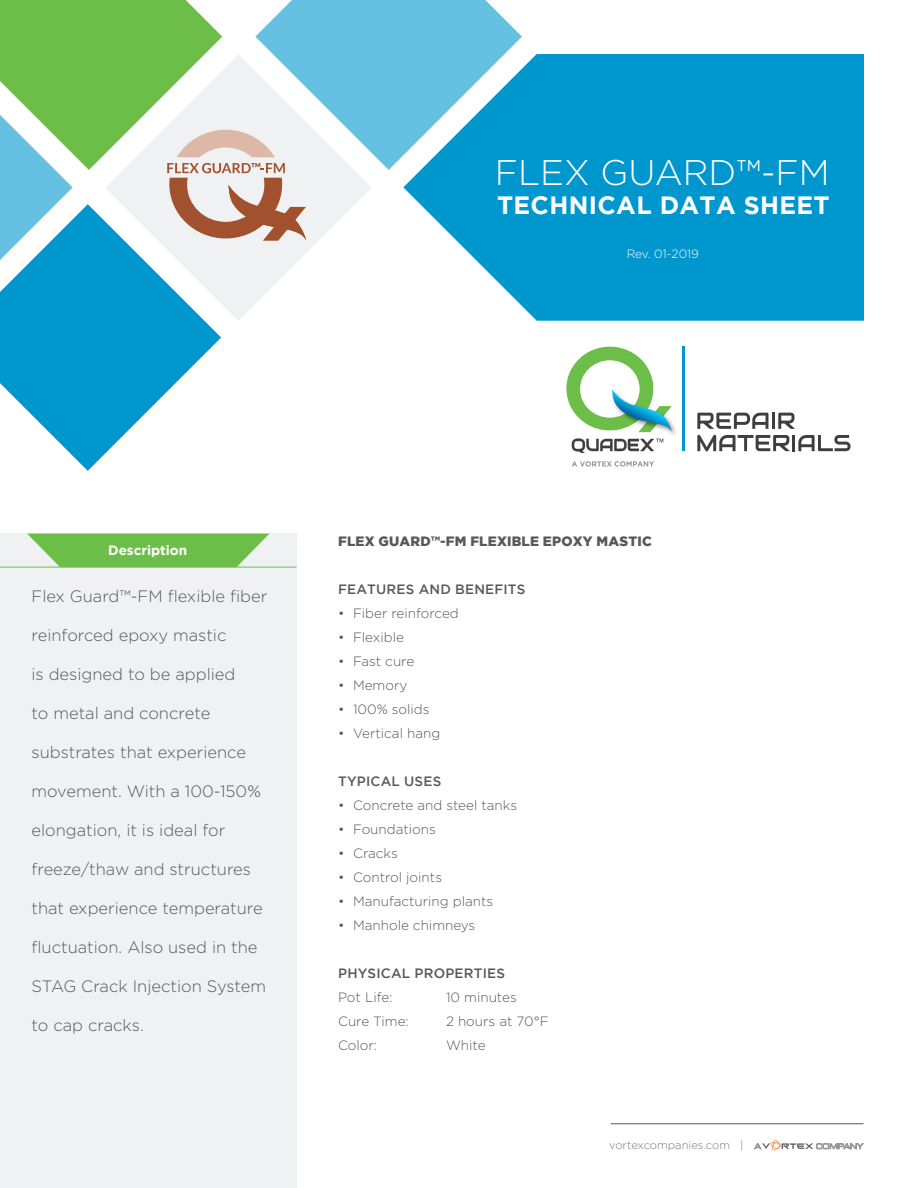
<style>
.page{position:relative;width:918px;height:1188px;background:#fff}
.page>*{position:absolute;margin:0;border:0;box-sizing:border-box;transform-origin:0 0}
.t1{font:300 35.7px "Gotham";color:#fff}
.t2{font:700 24.9px "Gotham";letter-spacing:.015em;color:#fff}
.t3{font:300 16.5px "Gotham";color:#57585a}
.t4{font:300 13.5px "Gotham";color:#57585a}
.t5{font:500 13.5px "Gotham";letter-spacing:.015em;color:#57585a}
.t6{font:900 13.5px "Gotham";letter-spacing:.015em;color:#57585a}
.t7{font:700 13.5px "Gotham";color:#fff}
.t8{font:300 12px "Gotham";letter-spacing:-.005em;color:#fff}
.t9{font:300 11.25px "Gotham";color:#787a7d}
</style>
<div class="page">
<img style="left:596px;top:362px;width:87px;height:89px">
<svg style="left:566px;top:347px;width:106px;height:85px"></svg>
<hr style="left:683px;top:346px;width:2px;height:105px;background:#0096ce">
<svg style="left:697px;top:413px;width:71px;height:16px"></svg>
<hr style="left:772px;top:413px;width:3px;height:16px;background:#3e3e3f">
<svg style="left:778px;top:413px;width:17px;height:16px"></svg>
<svg style="left:697px;top:435px;width:93px;height:16px"></svg>
<hr style="left:792px;top:435px;width:3px;height:16px;background:#3e3e3f">
<svg style="left:798px;top:435px;width:53px;height:16px"></svg>
<svg style="left:572px;top:439px;width:91px;height:14px"></svg>
<svg style="left:572px;top:461px;width:82px;height:6px"></svg>
<svg style="left:306px;top:170px;width:65px;height:83px;fill:#f0f1f2"></svg>
<svg style="left:0;top:321px;width:221px;height:150px;fill:#0096ce"></svg>
<svg style="left:403px;top:54px;width:461px;height:267px;fill:#0096ce"></svg>
<svg style="left:306px;top:1px;width:216px;height:169px;fill:#66c0e1"></svg>
<svg style="left:0;top:0;width:306px;height:321px"></svg>
<div style="left:0;top:534px;width:297px;height:654px;background:#f0f1f2"></div>
<svg style="left:27px;top:534px;width:243px;height:33px"></svg>
<hr style="left:0;top:567px;width:297px;height:1px;background:#6dbe49">
<svg style="left:754px;top:1140px;width:109px;height:10px"></svg>
<hr style="left:611px;top:1123px;width:253px;height:1px;background:#57585a">
<p class="t1" style="left:495px;top:153px;width:336px">FLEX GUARD™-FM</p>
<p class="t2" style="left:497px;top:191px;width:334px">TECHNICAL DATA SHEET</p>
<p class="t8" style="left:627px;top:247px;width:74px">Rev. 01-2019</p>
<p class="t7" style="left:108px;top:543px;width:81px">Description</p>
<p class="t3" style="left:32px;top:588px;width:237px">Flex Guard™-FM flexible fiber</p>
<p class="t3" style="left:32px;top:627px;width:196px">reinforced epoxy mastic</p>
<p class="t3" style="left:32px;top:666px;width:205px">is designed to be applied</p>
<p class="t3" style="left:32px;top:705px;width:180px">to metal and concrete</p>
<p class="t3" style="left:32px;top:744px;width:216px">substrates that experience</p>
<p class="t3" style="left:32px;top:783px;width:231px">movement. With a 100-150%</p>
<p class="t3" style="left:32px;top:822px;width:195px">elongation, it is ideal for</p>
<p class="t3" style="left:32px;top:861px;width:221px">freeze/thaw and structures</p>
<p class="t3" style="left:32px;top:900px;width:233px">that experience temperature</p>
<p class="t3" style="left:32px;top:939px;width:228px">fluctuation. Also used in the</p>
<p class="t3" style="left:32px;top:978px;width:236px">STAG Crack Injection System</p>
<p class="t3" style="left:32px;top:1017px;width:114px">to cap cracks.</p>
<p class="t6" style="left:338px;top:533px;width:315px">FLEX GUARD™-FM FLEXIBLE EPOXY MASTIC</p>
<p class="t5" style="left:338px;top:581px;width:189px">FEATURES AND BENEFITS</p>
<p class="t4" style="left:338px;top:606px;width:122px">• Fiber reinforced</p>
<p class="t4" style="left:338px;top:630px;width:67px">• Flexible</p>
<p class="t4" style="left:338px;top:654px;width:78px">• Fast cure</p>
<p class="t4" style="left:338px;top:678px;width:71px">• Memory</p>
<p class="t4" style="left:338px;top:702px;width:93px">• 100% solids</p>
<p class="t4" style="left:338px;top:726px;width:104px">• Vertical hang</p>
<p class="t5" style="left:338px;top:773px;width:105px">TYPICAL USES</p>
<p class="t4" style="left:338px;top:798px;width:181px">• Concrete and steel tanks</p>
<p class="t4" style="left:338px;top:822px;width:99px">• Foundations</p>
<p class="t4" style="left:338px;top:846px;width:61px">• Cracks</p>
<p class="t4" style="left:338px;top:870px;width:106px">• Control joints</p>
<p class="t4" style="left:338px;top:894px;width:157px">• Manufacturing plants</p>
<p class="t4" style="left:338px;top:918px;width:139px">• Manhole chimneys</p>
<p class="t5" style="left:338px;top:965px;width:168px">PHYSICAL PROPERTIES</p>
<p class="t4" style="left:338px;top:990px;width:56px">Pot Life:</p>
<p class="t4" style="left:446px;top:990px;width:72px">10 minutes</p>
<p class="t4" style="left:338px;top:1014px;width:72px">Cure Time:</p>
<p class="t4" style="left:446px;top:1014px;width:104px">2 hours at 70°F</p>
<p class="t4" style="left:338px;top:1038px;width:41px">Color:</p>
<p class="t4" style="left:446px;top:1038px;width:41px">White</p>
<p class="t9" style="left:609px;top:1139px;width:136px">vortexcompanies.com |</p>
</div>
